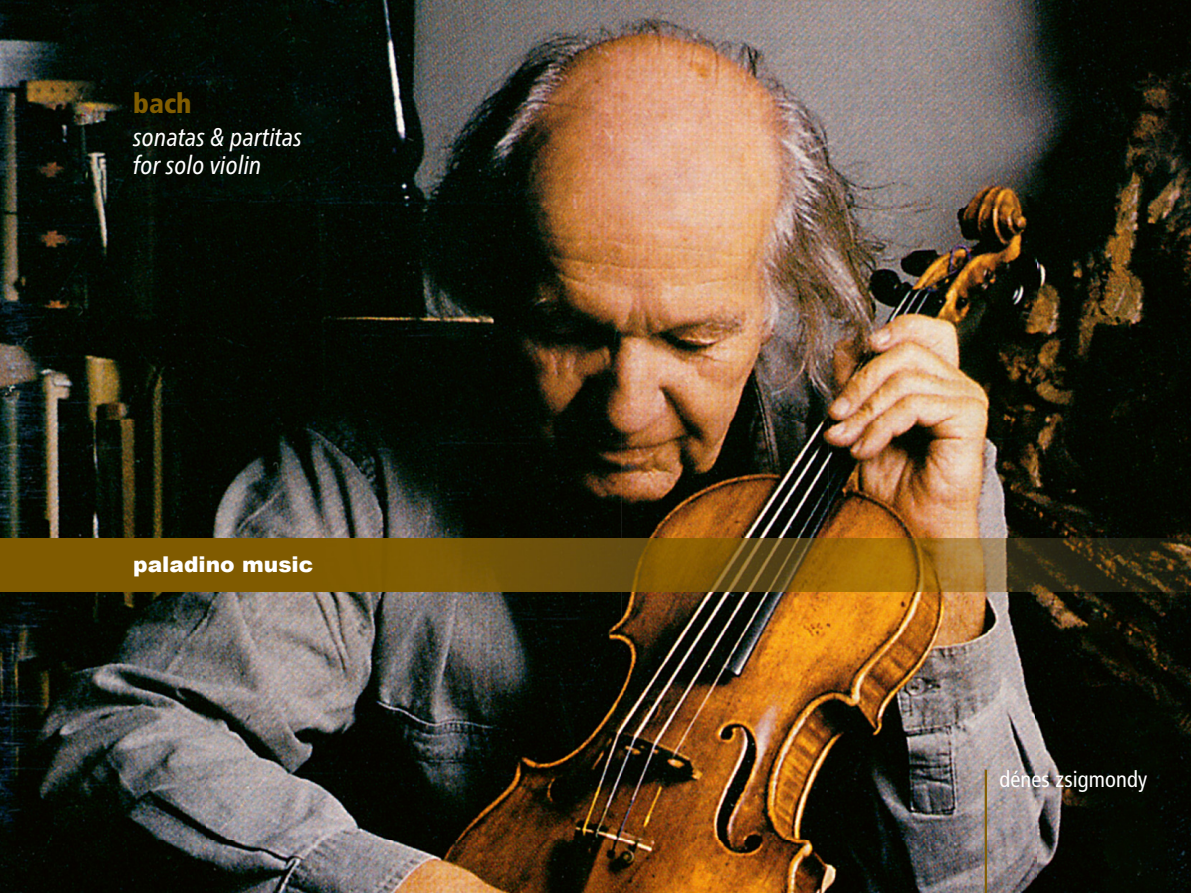
<style>
.page{position:relative;width:1191px;height:893px;background:#fff}
.page>*{position:absolute;margin:0;border:0;box-sizing:border-box;transform-origin:0 0}
.t1{font:900 condensed 27.75px "Frutiger";color:#815d00}
.t2{font:italic condensed 25.5px/28.5px "Frutiger Neue LTW1 G";letter-spacing:.005em;color:#fff}
.t3{font:condensed 22.5px "Frutiger";letter-spacing:.005em;color:#fff}
.t4{font:900 21.75px "Arial";color:#fff}
</style>
<div class="page">
<img style="left:0;top:0;width:1191px;height:893px">
<img style="left:0;top:539px;width:1191px;height:53px">
<hr style="left:984px;top:770px;width:3px;height:123px;background:#815d00">
<p class="t1" style="left:133px;top:87px;width:60px">bach</p>
<p class="t2" style="left:133px;top:122px;width:170px">sonatas &amp; partitas for solo violin</p>
<p class="t4" style="left:133px;top:549px;width:182px">paladino music</p>
<p class="t3" style="left:999px;top:766px;width:149px">dénes zsigmondy</p>
</div>
